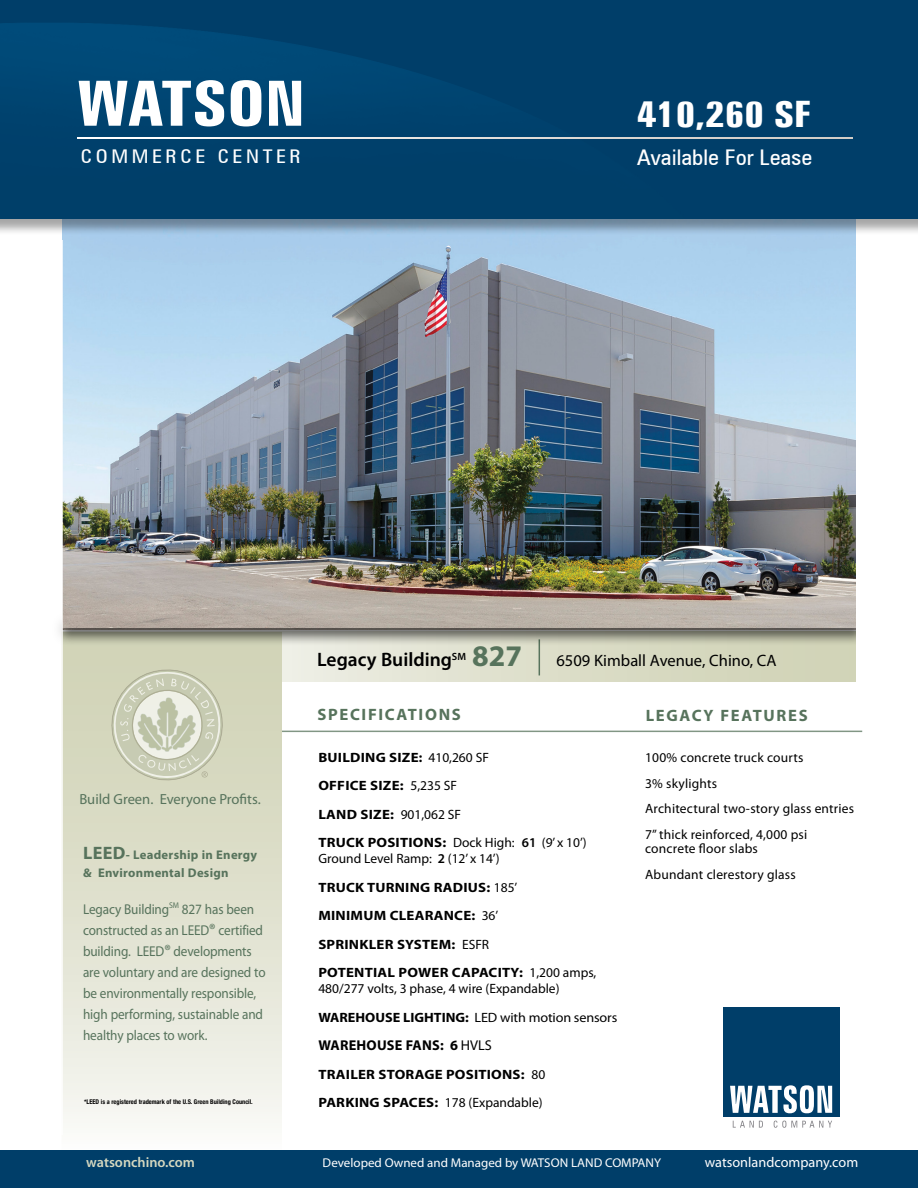
<style>
.page{position:relative;width:918px;height:1188px;background:#fff}
.page>*{position:absolute;margin:0;border:0;box-sizing:border-box;transform-origin:0 0}
.t1{font:700 extra-condensed 62.4px "Zurich BT";color:#fff;scale:1.22 1}
.t2{font:700 extra-condensed 36.45px "Zurich BT";color:#fff;scale:1.22 1}
.t3{font:condensed 21.6px "Zurich BT";color:#fff;scale:1.11 1}
.t4{font:600 19.5px "Myriad Pro";color:#000}
.t5{font:condensed 18.9px "Zurich BT";letter-spacing:.175em;color:#fff;scale:1.11 1}
.t6{font:16.5px "Myriad Pro";color:#000}
.t7{font:700 16.5px "Myriad Pro";letter-spacing:.1em;color:#57735c}
.t8{font:14.7px "Myriad Pro";color:#57735c}
.t9{font:14.25px/21px "Myriad Pro";letter-spacing:-.01em;color:#57735c;scale:.93 1}
.t10{font:14.25px "Myriad Pro";color:#fff}
.t11{font:700 14.25px "Myriad Pro";letter-spacing:.015em;color:#000}
.t12{font:600 14.25px "Myriad Pro";color:#d5d8c0}
.t13{font:700 13.5px/28.5px "Myriad Pro";letter-spacing:.015em;color:#000;scale:1.1 1}
.t14{font:13.5px/25.5px "Myriad Pro";letter-spacing:.015em;color:#000}
.t15{font:12.75px "Myriad Pro";color:#fff}
.t16{font:700 12.6px/18.9px "Myriad Pro";letter-spacing:.02em;color:#57735c}
.t17{font:700 condensed 6.45px "Helvetica Neue";color:#000}
.s1{font-size:18px}
.s2{font-size:16.5px}
.s3{font-weight:700;font-size:30px;color:#57735c}
.s4{font-weight:400}
.s5{font-weight:600}
.s6{font-weight:700}
</style>
<div class="page">
<img style="left:63px;top:236px;width:793px;height:376px">
<svg style="left:282px;top:646px;width:574px;height:35px;background:#dcdeca"></svg>
<hr style="left:279px;top:731px;width:583px;height:1px;background:#57735c">
<div style="left:62px;top:632px;width:220px;height:556px;background:linear-gradient(to bottom,#ccceae,#f9f9f7)"></div>
<svg style="left:108px;top:667px;width:118px;height:115px;background:#d0d3bd"></svg>
<div style="left:0;top:1150px;width:918px;height:38px;background:#003e69"></div>
<hr style="left:539px;top:639px;width:1px;height:36px;background:#57735c">
<div style="left:52px;top:612px;width:819px;height:34px;background:#000;opacity:.85"></div>
<svg style="left:63px;top:615px;width:793px;height:13px;background:#b9afa6"></svg>
<div style="left:52px;top:240px;width:10px;height:895px;background:#fff"></div>
<div style="left:856px;top:243px;width:19px;height:479px;background:#fff"></div>
<div style="left:0;top:0;width:918px;height:236px;background:#000;opacity:.35"></div>
<img style="left:0;top:0;width:918px;height:218px">
<svg style="left:78px;top:138px;width:774px;height:1px"></svg>
<div style="left:724px;top:1007px;width:116px;height:110px;background:#003e69"></div>
<svg style="left:730px;top:1085px;width:102px;height:28px"></svg>
<svg style="left:733px;top:1121px;width:30px;height:7px"></svg>
<svg style="left:774px;top:1121px;width:58px;height:7px"></svg>
<h1 class="t1" style="left:77px;top:68px;width:189px">WATSON</h1>
<h3 class="t5" style="left:81px;top:145px;width:200px">COMMERCE CENTER</h3>
<h2 class="t2" style="left:637px;top:93px;width:145px">410,260 SF</h2>
<h3 class="t3" style="left:637px;top:144px;width:160px">Available For Lease</h3>
<p class="t8" style="left:79px;top:790px;width:183px">Build Green. Everyone Profits.</p>
<p class="t16" style="left:83px;top:844px;width:176px"><span class="s1">LEED</span>- Leadership in Energy &amp; Environmental Design</p>
<p class="t9" style="left:83px;top:898px;width:198px">Legacy Building<sup>SM</sup> 827 has been constructed as an LEED<span class="s2">®</span> certified building. LEED<span class="s2">®</span> developments are voluntary and are designed to be environmentally responsible, high performing, sustainable and healthy places to work.</p>
<p class="t17" style="left:84px;top:1097px;width:170px">*LEED is a registered trademark of the U.S. Green Building Council.</p>
<p class="t12" style="left:86px;top:1154px;width:110px">watsonchino.com</p>
<h3 class="t4" style="left:317px;top:647px;width:150px">Legacy Building<sup>SM</sup></h3>
<p class="t6" style="left:472px;top:650px;width:306px"><span class="s3">827</span> 6509 Kimball Avenue, Chino, CA</p>
<p class="t7" style="left:317px;top:703px;width:145px">SPECIFICATIONS</p>
<p class="t7" style="left:646px;top:705px;width:163px">LEGACY FEATURES</p>
<p class="t13" style="left:318px;top:743px;width:245px">BUILDING SIZE: <span class="s4">410,260 SF<br></span>OFFICE SIZE: <span class="s4">5,235 SF<br></span>LAND SIZE: <span class="s4">901,062 SF<br></span>TRUCK POSITIONS: <span class="s4">Dock High:</span> <span class="s5">61</span> <span class="s4">(9’ x 10’)</span></p>
<p class="t13" style="left:318px;top:844px;width:254px"><span class="s4">Ground Level Ramp:</span> <span class="s5">2</span> <span class="s4">(12’ x 14’)<br></span>TRUCK TURNING RADIUS: <span class="s4">185’<br></span>MINIMUM CLEARANCE: <span class="s4">36’<br></span>SPRINKLER SYSTEM: <span class="s4">ESFR<br></span>POTENTIAL POWER CAPACITY: <span class="s4">1,200 amps,</span></p>
<p class="t14" style="left:318px;top:974px;width:300px;line-height:28.5px">480/277 volts, 3 phase, 4 wire (Expandable)<br><span class="s6">WAREHOUSE LIGHTING:</span> LED with motion sensors</p>
<p class="t11" style="left:318px;top:1036px;width:175px">WAREHOUSE FANS: 6 <span class="s4">HVLS</span></p>
<p class="t13" style="left:318px;top:1060px;width:208px">TRAILER STORAGE POSITIONS: <span class="s4">80<br></span>PARKING SPACES: <span class="s4">178 (Expandable)</span></p>
<p class="t14" style="left:645px;top:745px;width:211px">100% concrete truck courts<br>3% skylights<br>Architectural two-story glass entries<br>7” thick reinforced, 4,000 psi</p>
<p class="t14" style="left:645px;top:836px;width:152px">concrete floor slabs<br>Abundant clerestory glass</p>
<p class="t15" style="left:323px;top:1155px;width:340px">Developed Owned and Managed by WATSON LAND COMPANY</p>
<p class="t10" style="left:705px;top:1154px;width:155px">watsonlandcompany.com</p>
</div>
